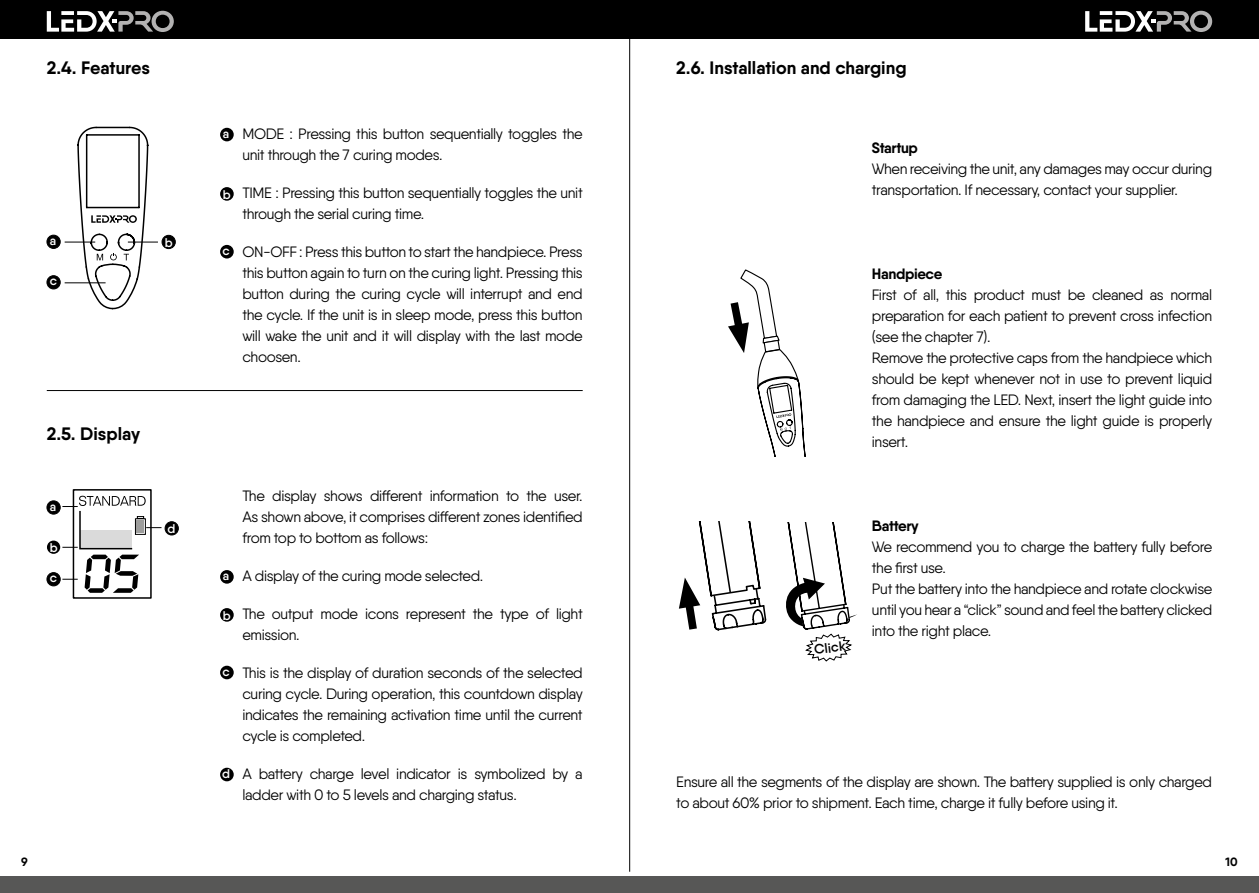
<style>
.page{position:relative;width:1259px;height:893px;background:#fff}
.page>*{position:absolute;margin:0;border:0;box-sizing:border-box;transform-origin:0 0}
.t1{font:700 18px "Qanelas";color:#000}
.t2{font:15px/21px "Qanelas";letter-spacing:-.025em;color:#000}
.t3{font:700 15px "Qanelas";letter-spacing:-.025em;color:#000}
.t4{font:600 13.5px "Qanelas";color:#000}
.t5{font:600 12.6px "Qanelas";color:#fff}
.t6{font:700 12px "Qanelas";color:#000}
</style>
<div class="page">
<div style="left:0;top:876px;width:629px;height:17px;background:#575756"></div>
<div style="left:629px;top:876px;width:630px;height:17px;background:#575756"></div>
<div style="left:0;top:0;width:629px;height:38px;background:#000"></div>
<div style="left:629px;top:0;width:630px;height:38px;background:#000"></div>
<svg style="left:1085px;top:11px;width:127px;height:21px"></svg>
<svg style="left:47px;top:11px;width:127px;height:21px"></svg>
<hr style="left:629px;top:34px;width:1px;height:838px;background:#000">
<div style="left:47px;top:235px;width:13px;height:13px;background:#000;border-radius:50%"></div>
<div style="left:47px;top:235px;width:13px;height:14px;border:1px solid #000;border-radius:50%"></div>
<div style="left:162px;top:235px;width:13px;height:14px;background:#000;border-radius:50%"></div>
<div style="left:162px;top:235px;width:13px;height:14px;border:1px solid #000;border-radius:50%"></div>
<div style="left:47px;top:276px;width:13px;height:13px;background:#000;border-radius:50%"></div>
<div style="left:47px;top:275px;width:13px;height:14px;border:1px solid #000;border-radius:50%"></div>
<hr style="left:65px;top:242px;width:30px;height:1px;background:#000">
<hr style="left:128px;top:242px;width:30px;height:1px;background:#000">
<hr style="left:65px;top:282px;width:41px;height:1px;background:#000">
<svg style="left:77px;top:127px;width:72px;height:182px"></svg>
<div style="left:73px;top:489px;width:79px;height:110px;border:2px solid #000"></div>
<div style="left:47px;top:501px;width:13px;height:13px;background:#000;border-radius:50%"></div>
<div style="left:47px;top:501px;width:13px;height:13px;border:1px solid #000;border-radius:50%"></div>
<div style="left:47px;top:573px;width:13px;height:13px;background:#000;border-radius:50%"></div>
<div style="left:47px;top:572px;width:13px;height:14px;border:1px solid #000;border-radius:50%"></div>
<svg style="left:62px;top:496px;width:99px;height:97px"></svg>
<div style="left:47px;top:541px;width:13px;height:13px;background:#000;border-radius:50%"></div>
<div style="left:165px;top:522px;width:13px;height:13px;background:#000;border-radius:50%"></div>
<div style="left:165px;top:522px;width:13px;height:13px;border:1px solid #000;border-radius:50%"></div>
<hr style="left:47px;top:390px;width:536px;height:1px;background:#000">
<div style="left:220px;top:128px;width:14px;height:13px;background:#000;border-radius:50%"></div>
<div style="left:220px;top:570px;width:14px;height:14px;background:#000;border-radius:50%"></div>
<div style="left:220px;top:187px;width:14px;height:14px;background:#000;border-radius:50%"></div>
<div style="left:220px;top:608px;width:14px;height:14px;background:#000;border-radius:50%"></div>
<div style="left:220px;top:245px;width:14px;height:13px;background:#000;border-radius:50%"></div>
<div style="left:220px;top:666px;width:14px;height:13px;background:#000;border-radius:50%"></div>
<div style="left:220px;top:768px;width:14px;height:13px;background:#000;border-radius:50%"></div>
<svg style="left:728px;top:269px;width:78px;height:188px"></svg>
<svg style="left:678px;top:521px;width:89px;height:110px"></svg>
<svg style="left:786px;top:523px;width:71px;height:138px"></svg>
<p class="t1" style="left:47px;top:56px;width:105px">2.4. Features</p>
<p class="t1" style="left:676px;top:56px;width:232px">2.6. Installation and charging</p>
<p class="t5" style="left:50px;top:233px;width:8px">a</p>
<p class="t5" style="left:165px;top:235px;width:9px">b</p>
<p class="t5" style="left:50px;top:273px;width:9px">c</p>
<p class="t1" style="left:47px;top:423px;width:95px">2.5. Display</p>
<p class="t5" style="left:50px;top:498px;width:8px">a</p>
<p class="t5" style="left:50px;top:540px;width:9px">b</p>
<p class="t5" style="left:50px;top:570px;width:9px">c</p>
<p class="t5" style="left:167px;top:521px;width:9px">d</p>
<p class="t5" style="left:223px;top:126px;width:8px">a</p>
<p class="t5" style="left:223px;top:186px;width:9px">b</p>
<p class="t5" style="left:222px;top:243px;width:9px">c</p>
<p class="t2" style="left:242px;top:123px;width:342px">MODE : Pressing this button sequentially toggles the unit through the 7 curing modes.</p>
<p class="t2" style="left:242px;top:182px;width:342px">TIME : Pressing this button sequentially toggles the unit through the serial curing time.</p>
<p class="t2" style="left:242px;top:241px;width:342px;text-align:justify">ON-OFF : Press this button to start the handpiece. Press this button again to turn on the curing light. Pressing this button during the curing cycle will interrupt and end the cycle. If the unit is in sleep mode, press this button will wake the unit and it will display with the last mode choosen.</p>
<p class="t5" style="left:223px;top:568px;width:8px">a</p>
<p class="t5" style="left:223px;top:607px;width:9px">b</p>
<p class="t5" style="left:222px;top:664px;width:9px">c</p>
<p class="t5" style="left:222px;top:766px;width:9px">d</p>
<p class="t2" style="left:242px;top:485px;width:342px;text-align:justify">The display shows different information to the user.<br>As shown above, it comprises different zones identified from top to bottom as follows:</p>
<p class="t2" style="left:242px;top:565px;width:242px">A display of the curing mode selected.</p>
<p class="t2" style="left:242px;top:603px;width:342px">The output mode icons represent the type of light emission.</p>
<p class="t2" style="left:242px;top:662px;width:342px;text-align:justify">This is the display of duration seconds of the selected curing cycle. During operation, this countdown display indicates the remaining activation time until the current cycle is completed.</p>
<p class="t2" style="left:242px;top:763px;width:342px">A battery charge level indicator is symbolized by a ladder with 0 to 5 levels and charging status.</p>
<p class="t3" style="left:872px;top:139px;width:48px">Startup</p>
<p class="t2" style="left:872px;top:158px;width:342px">When receiving the unit, any damages may occur during transportation. If necessary, contact your supplier.</p>
<p class="t3" style="left:872px;top:265px;width:72px">Handpiece</p>
<p class="t2" style="left:872px;top:284px;width:342px">First of all, this product must be cleaned as normal preparation for each patient to prevent cross infection (see the chapter 7).<br>Remove the protective caps from the handpiece which should be kept whenever not in use to prevent liquid from damaging the LED. Next, insert the light guide into the handpiece and ensure the light guide is properly insert.</p>
<p class="t4" style="left:813px;top:641px;width:33px;rotate:-7deg">Click</p>
<p class="t3" style="left:872px;top:517px;width:48px">Battery</p>
<p class="t2" style="left:872px;top:536px;width:342px">We recommend you to charge the battery fully before the first use.<br>Put the battery into the handpiece and rotate clockwise until you hear a “click” sound and feel the battery clicked into the right place.</p>
<p class="t2" style="left:676px;top:771px;width:537px">Ensure all the segments of the display are shown. The battery supplied is only charged to about 60% prior to shipment. Each time, charge it fully before using it.</p>
<p class="t6" style="left:21px;top:855px;width:8px">9</p>
<p class="t6" style="left:1225px;top:855px;width:14px">10</p>
</div>
